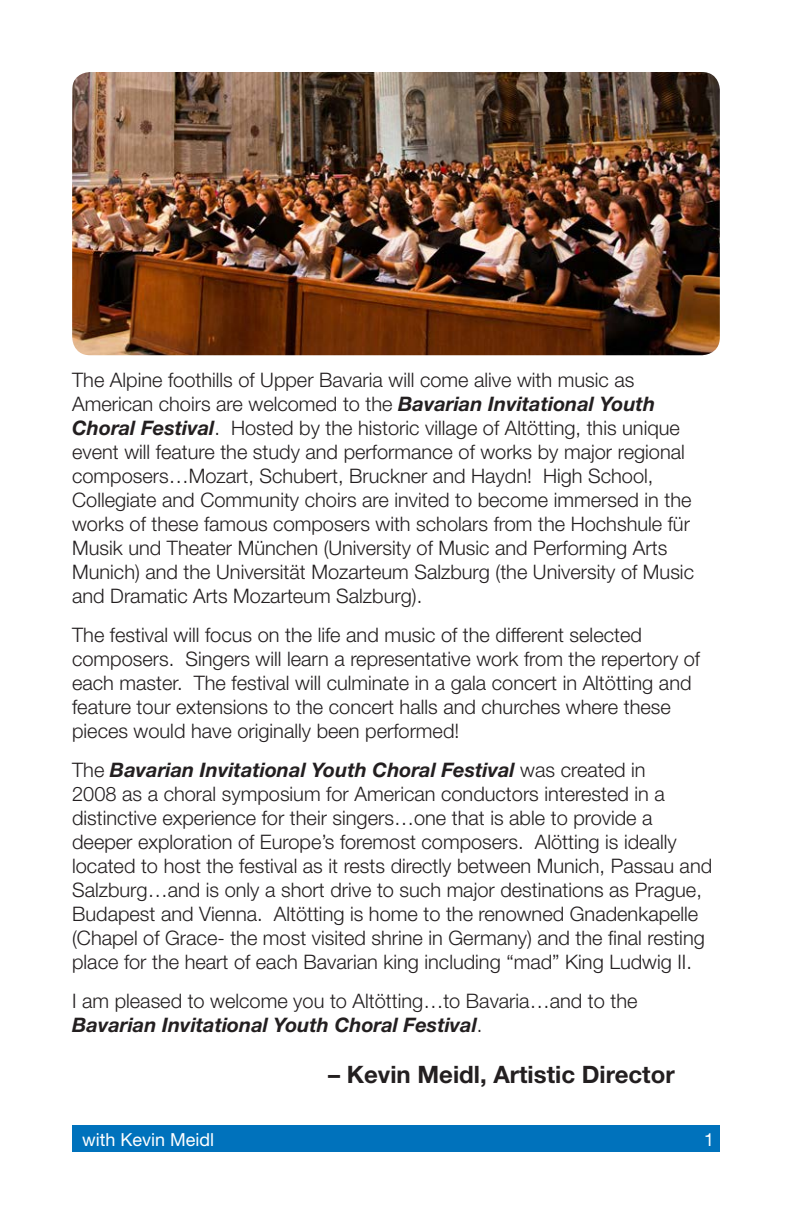
<style>
.page{position:relative;width:792px;height:1224px;background:#fff}
.page>*{position:absolute;margin:0;border:0;box-sizing:border-box;transform-origin:0 0}
.Body_Copy{font:700 24px "Helvetica Neue LT Std";color:#231f20}
.Body_Copy-2{font:300 20px/24px "Helvetica Neue LT Std";color:#231f20}
.t1{font:18px "Helvetica Neue LT Std";color:#fff}
.s1{font-weight:700;font-style:italic}
</style>
<div class="page">
<div style="left:72px;top:1125px;width:648px;height:27px;background:#0072bc"></div>
<img style="left:72px;top:72px;width:648px;height:283px">
<p class="Body_Copy-2" style="left:72px;top:368px;width:623px">The Alpine foothills of Upper Bavaria will come alive with music as American choirs are welcomed to the <span class="s1">Bavarian Invitational Youth Choral Festival</span>. Hosted by the historic village of Altötting, this unique event will feature the study and performance of works by major regional composers…Mozart, Schubert, Bruckner and Haydn! High School, Collegiate and Community choirs are invited to become immersed in the works of these famous composers with scholars from the Hochshule für Musik und Theater München (University of Music and Performing Arts Munich) and the Universität Mozarteum Salzburg (the University of Music and Dramatic Arts Mozarteum Salzburg).</p>
<p class="Body_Copy-2" style="left:72px;top:623px;width:629px">The festival will focus on the life and music of the different selected composers. Singers will learn a representative work from the repertory of each master. The festival will culminate in a gala concert in Altötting and feature tour extensions to the concert halls and churches where these pieces would have originally been performed!</p>
<p class="Body_Copy-2" style="left:72px;top:758px;width:642px">The <span class="s1">Bavarian Invitational Youth Choral Festival</span> was created in<br>2008 as a choral symposium for American conductors interested in a distinctive experience for their singers…one that is able to provide a deeper exploration of Europe’s foremost composers. Alötting is ideally located to host the festival as it rests directly between Munich, Passau and Salzburg…and is only a short drive to such major destinations as Prague, Budapest and Vienna. Altötting is home to the renowned Gnadenkapelle (Chapel of Grace- the most visited shrine in Germany) and the final resting place for the heart of each Bavarian king including “mad” King Ludwig II.</p>
<p class="Body_Copy-2" style="left:72px;top:989px;width:567px">I am pleased to welcome you to Altötting…to Bavaria…and to the<br><span class="s1">Bavarian Invitational Youth Choral Festival</span>.</p>
<p class="Body_Copy" style="left:328px;top:1060px;width:348px">– Kevin Meidl, Artistic Director</p>
<p class="t1" style="left:82px;top:1129px;width:134px">with Kevin Meidl</p>
<p class="t1" style="left:704px;top:1129px;width:12px">1</p>
</div>
